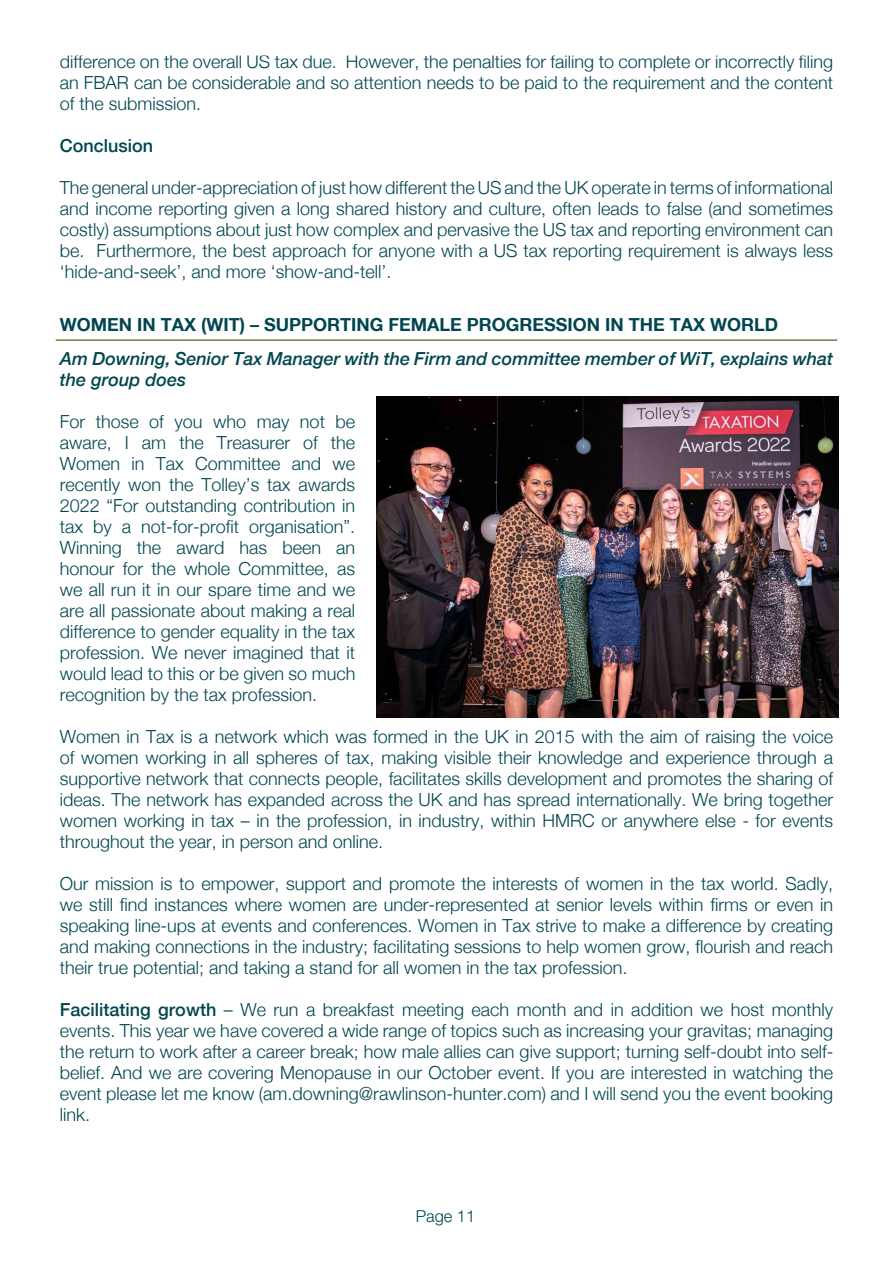
<style>
.page{position:relative;width:893px;height:1263px;background:#fff}
.page>*{position:absolute;margin:0;border:0;box-sizing:border-box;transform-origin:0 0}
.Text{font:300 18px/21px "Helvetica Neue LT";color:#01464f;text-align:justify}
.Text-2{font:italic 500 18px/21px "Helvetica Neue LT";color:#01464f}
.t1{font:700 18px "Helvetica Neue LT";color:#01464f}
.Text-3{font:500 18px "Helvetica Neue LT";color:#01464f}
.t2{font:300 16.5px "Helvetica Neue";color:#01464f}
.s1{font-weight:500}
</style>
<div class="page">
<hr style="left:56px;top:339px;width:781px;height:2px;background:#6f803d">
<img style="left:377px;top:396px;width:462px;height:321px">
<p class="Text" style="left:60px;top:51px;width:775px">difference on the overall US tax due. However, the penalties for failing to complete or incorrectly filing an FBAR can be considerable and so attention needs to be paid to the requirement and the content of the submission.</p>
<p class="Text-3" style="left:60px;top:135px;width:95px">Conclusion</p>
<p class="Text" style="left:60px;top:177px;width:775px">The general under-appreciation of just how different the US and the UK operate in terms of informational and income reporting given a long shared history and culture, often leads to false (and sometimes costly) assumptions about just how complex and pervasive the US tax and reporting environment can be. Furthermore, the best approach for anyone with a US tax reporting requirement is always less ‘hide-and-seek’, and more ‘show-and-tell’.</p>
<p class="t1" style="left:60px;top:313px;width:720px">WOMEN IN TAX (WIT) – SUPPORTING FEMALE PROGRESSION IN THE TAX WORLD</p>
<p class="Text-2" style="left:60px;top:348px;width:775px">Am Downing, Senior Tax Manager with the Firm and committee member of WiT, explains what the group does</p>
<p class="Text" style="left:60px;top:410px;width:297px">For those of you who may not be aware, I am the Treasurer of the Women in Tax Committee and we recently won the Tolley’s tax awards 2022 “For outstanding contribution in tax by a not-for-profit organisation”.<br>Winning the award has been an honour for the whole Committee, as we all run it in our spare time and we are all passionate about making a real difference to gender equality in the tax profession. We never imagined that it would lead to this or be given so much recognition by the tax profession.</p>
<p class="Text" style="left:60px;top:725px;width:775px">Women in Tax is a network which was formed in the UK in 2015 with the aim of raising the voice of women working in all spheres of tax, making visible their knowledge and experience through a supportive network that connects people, facilitates skills development and promotes the sharing of ideas. The network has expanded across the UK and has spread internationally. We bring together women working in tax – in the profession, in industry, within HMRC or anywhere else - for events throughout the year, in person and online.</p>
<p class="Text" style="left:60px;top:872px;width:775px">Our mission is to empower, support and promote the interests of women in the tax world. Sadly, we still find instances where women are under-represented at senior levels within firms or even in speaking line-ups at events and conferences. Women in Tax strive to make a difference by creating and making connections in the industry; facilitating sessions to help women grow, flourish and reach their true potential; and taking a stand for all women in the tax profession.</p>
<p class="Text" style="left:60px;top:998px;width:775px"><span class="s1">Facilitating growth</span> – We run a breakfast meeting each month and in addition we host monthly events. This year we have covered a wide range of topics such as increasing your gravitas; managing the return to work after a career break; how male allies can give support; turning self-doubt into self&shy;belief. And we are covering Menopause in our October event. If you are interested in watching the event please let me know (am.downing@rawlinson-hunter.com) and I will send you the event booking link.</p>
<p class="t2" style="left:416px;top:1206px;width:61px">Page 11</p>
</div>
